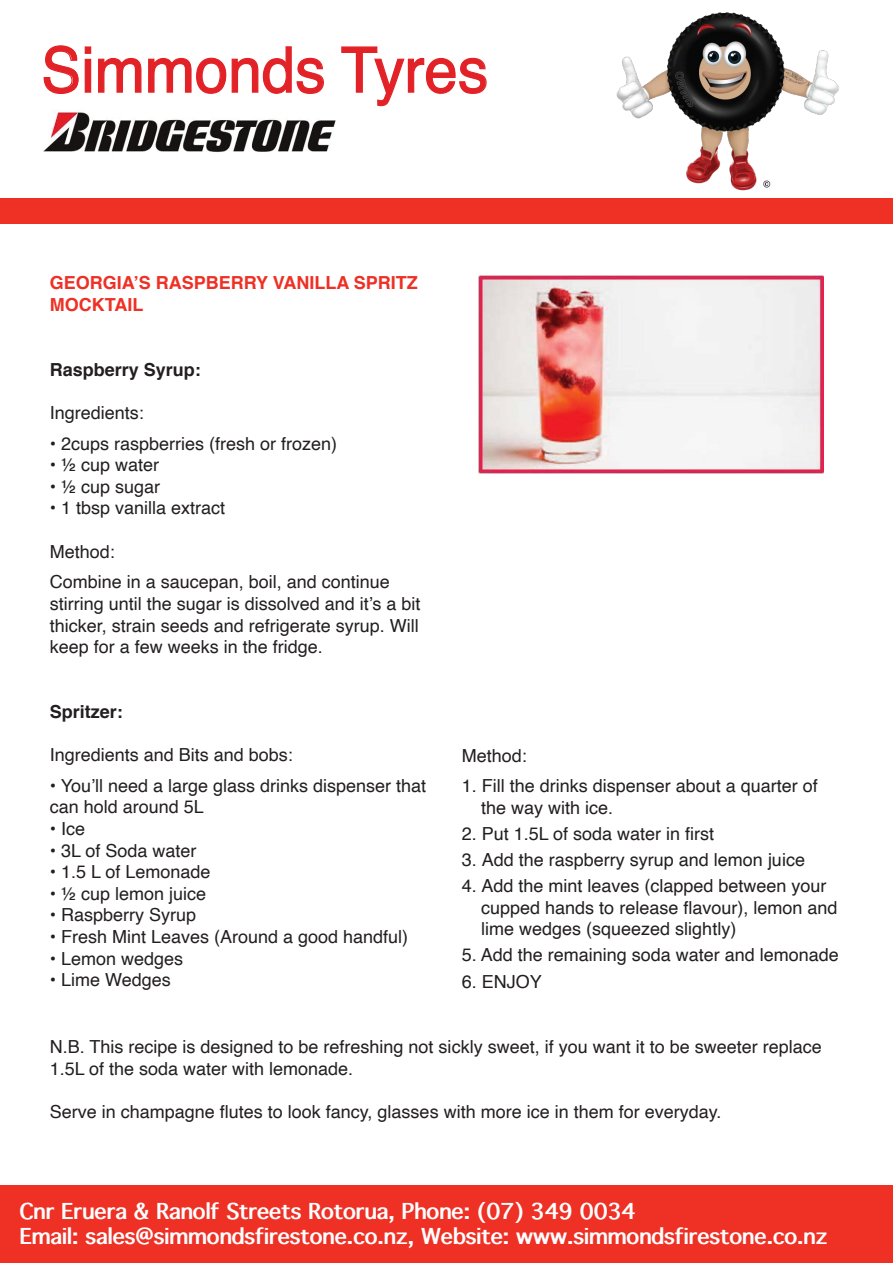
<style>
.page{position:relative;width:893px;height:1263px;background:#fff}
.page>*{position:absolute;margin:0;border:0;box-sizing:border-box;transform-origin:0 0}
.t1{font:62.85px "Helvetica";color:#e22226;scale:.96 1}
.t2{font:700 21px/25.2px "Thonburi";color:#fff}
.t3{font:18px/21.6px "Helvetica";color:#231f20}
.t4{font:700 18px/21.6px "Helvetica";color:#ee3025}
.t5{font:700 18px "Helvetica";color:#231f20}
</style>
<div class="page">
<svg style="left:43px;top:45px;width:99px;height:49px"></svg>
<svg style="left:148px;top:46px;width:176px;height:48px"></svg>
<svg style="left:341px;top:46px;width:146px;height:61px"></svg>
<img style="left:43px;top:109px;width:293px;height:43px">
<div style="left:0;top:198px;width:892px;height:26px;background:#ee3025"></div>
<div style="left:0;top:1186px;width:893px;height:77px;background:#ee3025"></div>
<img style="left:616px;top:12px;width:223px;height:179px">
<img style="left:478px;top:275px;width:345px;height:198px">
<h1 class="t1" style="left:41px;top:22px;width:467px">Simmonds Tyres</h1>
<p class="t4" style="left:50px;top:273px;width:370px">GEORGIA’S RASPBERRY VANILLA SPRITZ<br>MOCKTAIL</p>
<p class="t5" style="left:50px;top:355px;width:153px">Raspberry Syrup:</p>
<p class="t3" style="left:50px;top:402px;width:96px">Ingredients:</p>
<p class="t3" style="left:50px;top:433px;width:289px">• 2cups raspberries (fresh or frozen)</p>
<p class="t3" style="left:50px;top:455px;width:111px">• ½ cup water</p>
<p class="t3" style="left:50px;top:476px;width:112px">• ½ cup sugar</p>
<p class="t3" style="left:50px;top:498px;width:177px">• 1 tbsp vanilla extract</p>
<p class="t3" style="left:50px;top:537px;width:342px;line-height:30.6px">Method:<br>Combine in a saucepan, boil, and continue</p>
<p class="t3" style="left:50px;top:593px;width:372px;text-align:justify">stirring until the sugar is dissolved and it’s a bit thicker, strain seeds and refrigerate syrup. Will keep for a few weeks in the fridge.</p>
<p class="t5" style="left:50px;top:697px;width:75px">Spritzer:</p>
<p class="t3" style="left:50px;top:744px;width:245px">Ingredients and Bits and bobs:</p>
<p class="t3" style="left:50px;top:775px;width:378px">• You’ll need a large glass drinks dispenser that can hold around 5L</p>
<p class="t3" style="left:50px;top:818px;width:37px">• Ice</p>
<p class="t3" style="left:50px;top:840px;width:148px">• 3L of Soda water</p>
<p class="t3" style="left:50px;top:861px;width:162px">• 1.5 L of Lemonade</p>
<p class="t3" style="left:50px;top:883px;width:158px">• ½ cup lemon juice</p>
<p class="t3" style="left:50px;top:905px;width:148px">• Raspberry Syrup</p>
<p class="t3" style="left:50px;top:926px;width:360px">• Fresh Mint Leaves (Around a good handful)</p>
<p class="t3" style="left:50px;top:948px;width:135px">• Lemon wedges</p>
<p class="t3" style="left:50px;top:969px;width:123px">• Lime Wedges</p>
<p class="t3" style="left:462px;top:745px;width:67px">Method:</p>
<p class="t3" style="left:481px;top:776px;width:338px;text-indent:-19px">1. Fill the drinks dispenser about a quarter of the way with ice.</p>
<p class="t3" style="left:462px;top:823px;width:254px">2. Put 1.5L of soda water in first</p>
<p class="t3" style="left:462px;top:849px;width:345px">3. Add the raspberry syrup and lemon juice</p>
<p class="t3" style="left:481px;top:875px;width:358px;text-indent:-19px">4. Add the mint leaves (clapped between your cupped hands to release flavour), lemon and lime wedges (squeezed slightly)</p>
<p class="t3" style="left:462px;top:945px;width:379px">5. Add the remaining soda water and lemonade</p>
<p class="t3" style="left:462px;top:971px;width:82px">6. ENJOY</p>
<p class="t3" style="left:50px;top:1036px;width:774px">N.B. This recipe is designed to be refreshing not sickly sweet, if you want it to be sweeter replace<br>1.5L of the soda water with lemonade.</p>
<p class="t3" style="left:50px;top:1101px;width:673px">Serve in champagne flutes to look fancy, glasses with more ice in them for everyday.</p>
<p class="t2" style="left:20px;top:1199px;width:809px">Cnr Eruera &amp; Ranolf Streets Rotorua, Phone: (07) 349 0034<br>Email: sales@simmondsfirestone.co.nz, Website: www.simmondsfirestone.co.nz</p>
</div>
